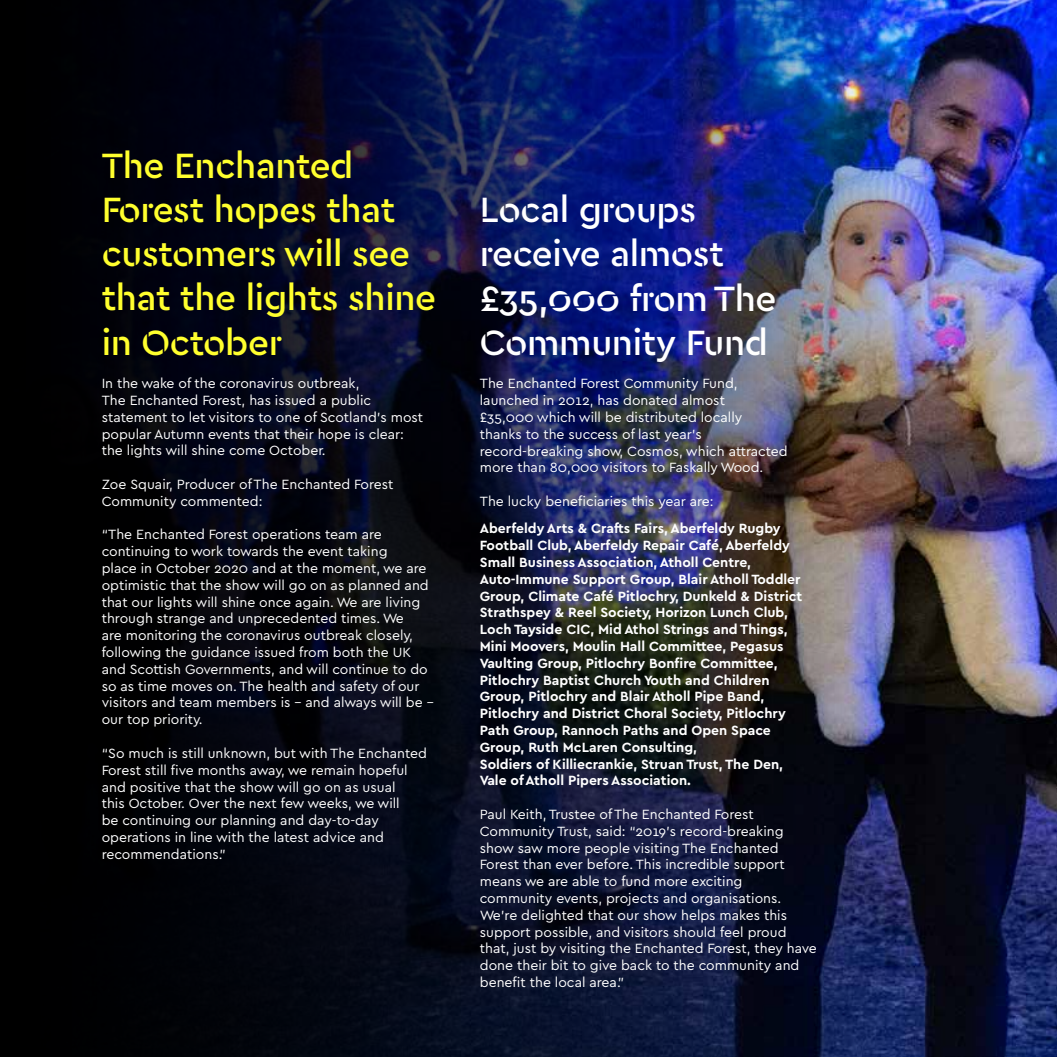
<style>
.page{position:relative;width:1057px;height:1057px;background:#fff}
.page>*{position:absolute;margin:0;border:0;box-sizing:border-box;transform-origin:0 0}
.t1{font:500 36.75px/44.1px "Cera Stencil Pro";letter-spacing:-.01em;color:#ffff2e}
.t2{font:500 36.75px/44.1px "Cera Stencil Pro";letter-spacing:-.01em;color:#fff}
.t3{font:14px/16.8px "Cera Pro";color:#fff}
.t4{font:700 14px/16.8px "Cera Pro";color:#fff}
</style>
<div class="page">
<img style="left:925px;top:0;width:132px;height:1057px">
<img style="left:0;top:0;width:925px;height:1057px">
<h1 class="t1" style="left:102px;top:142px;width:336px">The Enchanted<br>Forest hopes that customers will see that the lights shine in October</h1>
<p class="t3" style="left:102px;top:374px;width:323px">In the wake of the coronavirus outbreak,<br>The Enchanted Forest, has issued a public statement to let visitors to one of Scotland’s most popular Autumn events that their hope is clear: the lights will shine come October.</p>
<p class="t3" style="left:102px;top:475px;width:293px">Zoe Squair, Producer of The Enchanted Forest<br>Community commented:</p>
<p class="t3" style="left:102px;top:526px;width:333px">“The Enchanted Forest operations team are continuing to work towards the event taking<br>place in October 2020 and at the moment, we are optimistic that the show will go on as planned and that our lights will shine once again. We are living through strange and unprecedented times. We<br>are monitoring the coronavirus outbreak closely, following the guidance issued from both the UK and Scottish Governments, and will continue to do so as time moves on. The health and safety of our visitors and team members is – and always will be – our top priority.</p>
<p class="t3" style="left:102px;top:744px;width:327px">“So much is still unknown, but with The Enchanted Forest still five months away, we remain hopeful and positive that the show will go on as usual<br>this October. Over the next few weeks, we will<br>be continuing our planning and day-to-day operations in line with the latest advice and recommendations.”</p>
<h1 class="t2" style="left:480px;top:186px;width:298px">Local groups receive almost £35,000 from The<br>Community Fund</h1>
<p class="t3" style="left:480px;top:374px;width:309px">The Enchanted Forest Community Fund, launched in 2012, has donated almost<br>£35,000 which will be distributed locally thanks to the success of last year’s record-breaking show, Cosmos, which attracted more than 80,000 visitors to Faskally Wood.</p>
<p class="t3" style="left:480px;top:492px;width:235px">The lucky beneficiaries this year are:</p>
<p class="t4" style="left:480px;top:519px;width:324px">Aberfeldy Arts &amp; Crafts Fairs, Aberfeldy Rugby Football Club, Aberfeldy Repair Café, Aberfeldy Small Business Association, Atholl Centre, Auto-Immune Support Group, Blair Atholl Toddler Group, Climate Café Pitlochry, Dunkeld &amp; District Strathspey &amp; Reel Society, Horizon Lunch Club, Loch Tayside CIC, Mid Athol Strings and Things, Mini Moovers, Moulin Hall Committee, Pegasus Vaulting Group, Pitlochry Bonfire Committee, Pitlochry Baptist Church Youth and Children Group, Pitlochry and Blair Atholl Pipe Band, Pitlochry and District Choral Society, Pitlochry Path Group, Rannoch Paths and Open Space Group, Ruth McLaren Consulting,<br>Soldiers of Killiecrankie, Struan Trust, The Den, Vale of Atholl Pipers Association.</p>
<p class="t3" style="left:480px;top:805px;width:338px">Paul Keith, Trustee of The Enchanted Forest Community Trust, said: “2019’s record-breaking show saw more people visiting The Enchanted Forest than ever before. This incredible support means we are able to fund more exciting community events, projects and organisations.<br>We’re delighted that our show helps makes this support possible, and visitors should feel proud that, just by visiting the Enchanted Forest, they have done their bit to give back to the community and benefit the local area.”</p>
</div>
